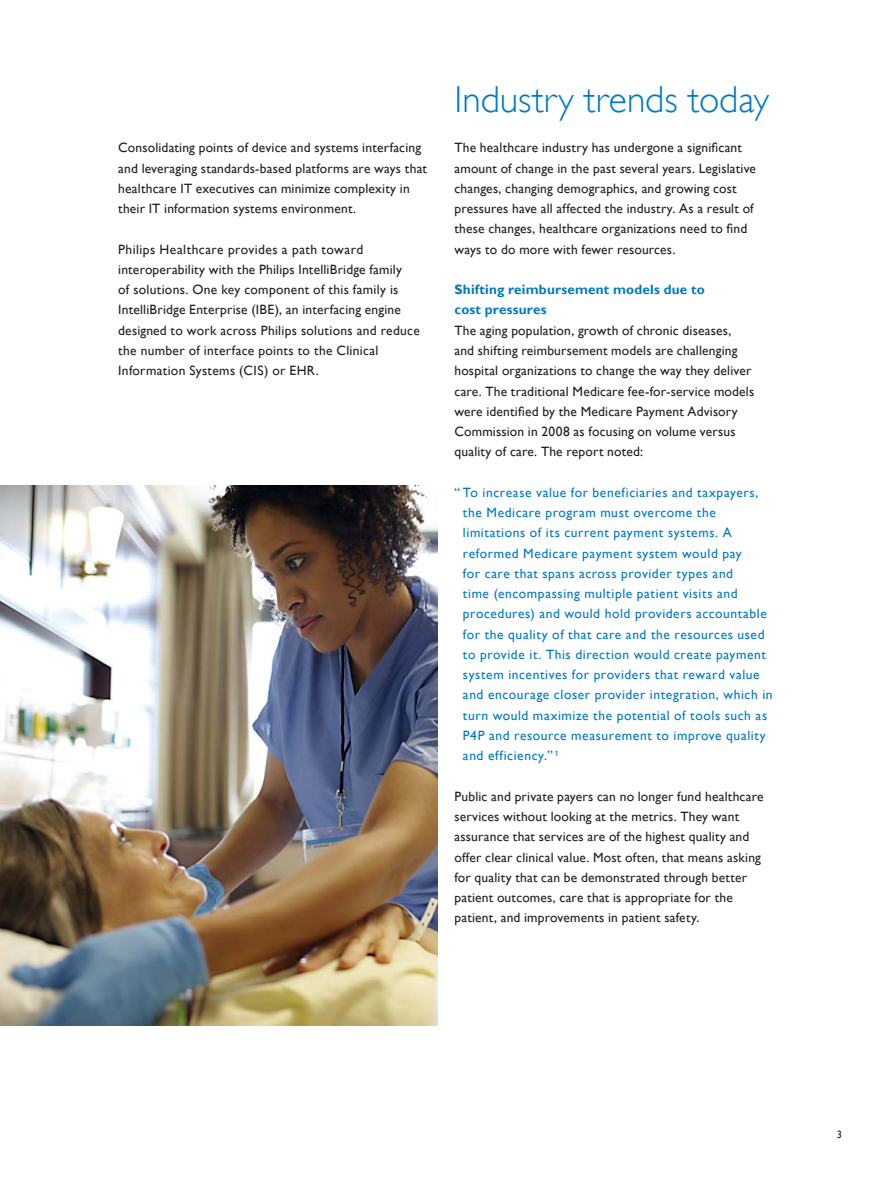
<style>
.page{position:relative;width:893px;height:1187px;background:#fff}
.page>*{position:absolute;margin:0;border:0;box-sizing:border-box;transform-origin:0 0}
._2_1_Main_heading_1{font:37.5px "Gill Sans Alt One WGL Light";color:#0079c2}
._1_1_Body_Text{font:13.5px/20.2px "Gill Sans Alt One WGL";letter-spacing:.015em;color:#231f20}
._5_4B_Small_Quotes{font:13.5px/20.2px "Gill Sans Alt One WGL";letter-spacing:.04em;color:#0079c2}
._1_3_Body_text_headi{font:700 13.5px/20.2px "Gill Sans Alt One WGL";letter-spacing:.015em;color:#0079c2}
.t1{font:10.5px "Gill Sans Alt One WGL";color:#231f20}
</style>
<div class="page">
<img style="left:0;top:485px;width:437px;height:540px">
<p class="_1_1_Body_Text" style="left:118px;top:137px;width:310px">Consolidating points of device and systems interfacing and leveraging standards-based platforms are ways that healthcare IT executives can minimize complexity in their IT information systems environment.</p>
<p class="_1_1_Body_Text" style="left:118px;top:239px;width:303px">Philips Healthcare provides a path toward interoperability with the Philips IntelliBridge family<br>of solutions. One key component of this family is IntelliBridge Enterprise (IBE), an interfacing engine designed to work across Philips solutions and reduce the number of interface points to the Clinical Information Systems (CIS) or EHR.</p>
<p class="_2_1_Main_heading_1" style="left:454px;top:75px;width:316px">Industry trends today</p>
<p class="_1_1_Body_Text" style="left:454px;top:137px;width:303px">The healthcare industry has undergone a significant amount of change in the past several years. Legislative changes, changing demographics, and growing cost pressures have all affected the industry. As a result of these changes, healthcare organizations need to find ways to do more with fewer resources.</p>
<p class="_1_3_Body_text_headi" style="left:454px;top:279px;width:252px">Shifting reimbursement models due to cost pressures</p>
<p class="_1_1_Body_Text" style="left:454px;top:320px;width:301px">The aging population, growth of chronic diseases, and shifting reimbursement models are challenging hospital organizations to change the way they deliver care. The traditional Medicare fee-for-service models were identified by the Medicare Payment Advisory Commission in 2008 as focusing on volume versus quality of care. The report noted:</p>
<p class="_5_4B_Small_Quotes" style="left:463px;top:482px;width:311px;text-indent:-9px">“ To increase value for beneficiaries and taxpayers, the Medicare program must overcome the limitations of its current payment systems. A reformed Medicare payment system would pay<br>for care that spans across provider types and<br>time (encompassing multiple patient visits and procedures) and would hold providers accountable for the quality of that care and the resources used to provide it. This direction would create payment system incentives for providers that reward value and encourage closer provider integration, which in turn would maximize the potential of tools such as P4P and resource measurement to improve quality and efficiency.” <sup>1</sup></p>
<p class="_1_1_Body_Text" style="left:454px;top:785px;width:311px">Public and private payers can no longer fund healthcare services without looking at the metrics. They want assurance that services are of the highest quality and offer clear clinical value. Most often, that means asking for quality that can be demonstrated through better patient outcomes, care that is appropriate for the patient, and improvements in patient safety.</p>
<p class="t1" style="left:837px;top:1127px;width:7px">3</p>
</div>
